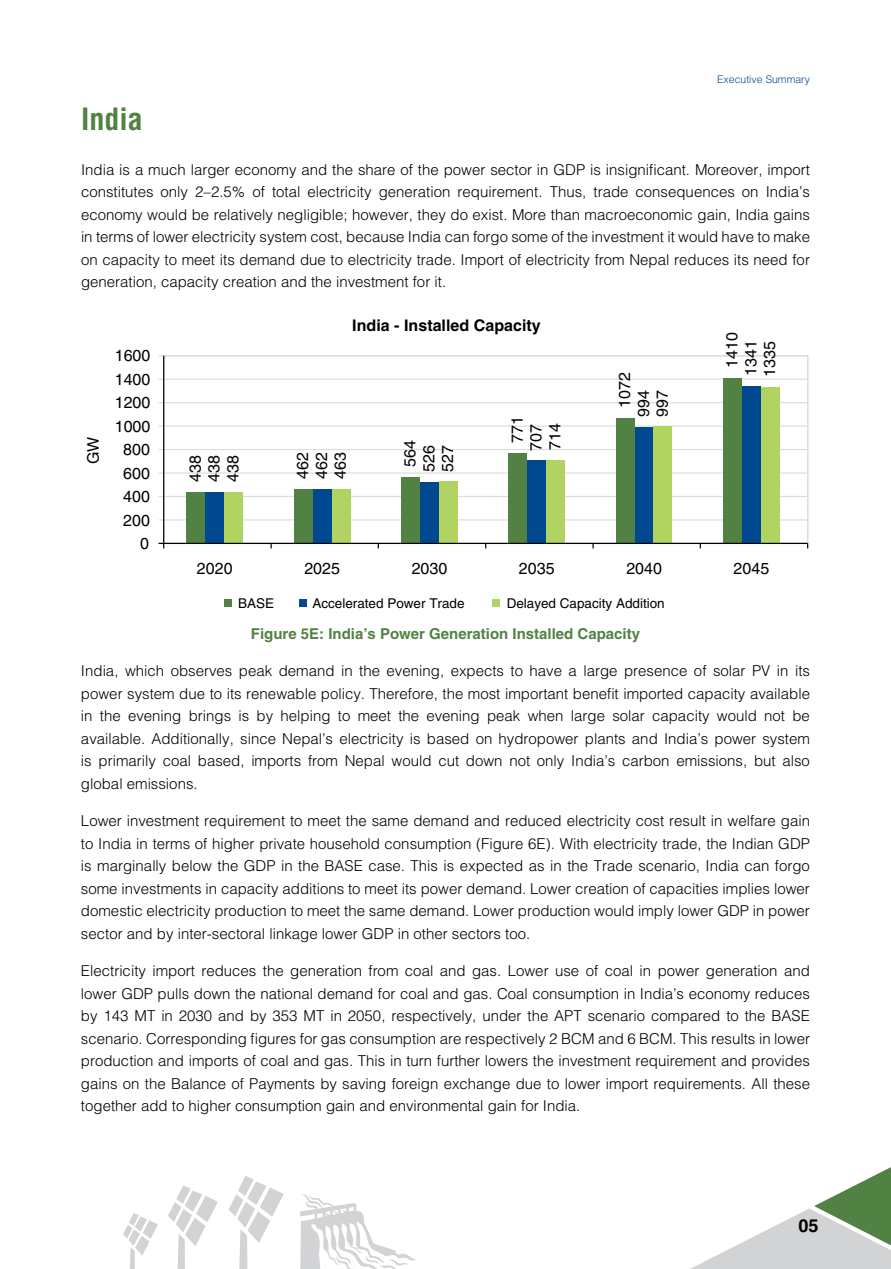
<style>
.page{position:relative;width:891px;height:1269px;background:#fff}
.page>*{position:absolute;margin:0;border:0;box-sizing:border-box;transform-origin:0 0}
.t1{font:700 condensed 30px "Helvetica LT Std";color:#518244}
.t2{font:700 18px "Helvetica LT Std";color:#000}
.t3{font:16.05px "Helvetica LT Std";letter-spacing:.005em;color:#000}
.t4{font:700 16.05px "Helvetica LT Std";color:#000}
.t5{font:300 15px/22.5px "Helvetica LT Std";color:#000;text-align:justify}
.t6{font:700 15px "Helvetica LT Std";color:#518244}
.t7{font:13.5px "Helvetica LT Std";color:#000}
.t8{font:300 10.5px "Helvetica LT Std";color:#004990}
</style>
<div class="page">
<svg style="left:690px;top:1167px;width:201px;height:102px"></svg>
<svg style="left:229px;top:1176px;width:55px;height:93px"></svg>
<svg style="left:168px;top:1185px;width:50px;height:84px"></svg>
<svg style="left:123px;top:1213px;width:35px;height:56px"></svg>
<svg style="left:300px;top:1194px;width:116px;height:75px"></svg>
<hr style="left:164px;top:519px;width:644px;height:2px;background:#dcddde">
<hr style="left:164px;top:496px;width:644px;height:1px;background:#dcddde">
<hr style="left:164px;top:472px;width:644px;height:2px;background:#dcddde">
<hr style="left:164px;top:449px;width:644px;height:1px;background:#dcddde">
<hr style="left:164px;top:425px;width:644px;height:2px;background:#dcddde">
<hr style="left:164px;top:402px;width:644px;height:1px;background:#dcddde">
<hr style="left:164px;top:379px;width:644px;height:1px;background:#dcddde">
<div style="left:723px;top:378px;width:19px;height:165px;background:#518244"></div>
<div style="left:742px;top:386px;width:19px;height:157px;background:#004990"></div>
<div style="left:761px;top:387px;width:19px;height:156px;background:#b0d361"></div>
<div style="left:616px;top:418px;width:19px;height:125px;background:#518244"></div>
<div style="left:635px;top:427px;width:19px;height:116px;background:#004990"></div>
<div style="left:654px;top:426px;width:18px;height:117px;background:#b0d361"></div>
<div style="left:509px;top:453px;width:18px;height:90px;background:#518244"></div>
<div style="left:527px;top:460px;width:19px;height:83px;background:#004990"></div>
<div style="left:546px;top:460px;width:19px;height:83px;background:#b0d361"></div>
<div style="left:401px;top:477px;width:19px;height:66px;background:#518244"></div>
<div style="left:420px;top:482px;width:19px;height:61px;background:#004990"></div>
<div style="left:439px;top:482px;width:19px;height:61px;background:#b0d361"></div>
<div style="left:294px;top:489px;width:19px;height:54px;background:#518244"></div>
<div style="left:313px;top:489px;width:19px;height:54px;background:#004990"></div>
<div style="left:332px;top:489px;width:18px;height:54px;background:#b0d361"></div>
<div style="left:187px;top:492px;width:18px;height:51px;background:#518244"></div>
<div style="left:205px;top:492px;width:19px;height:51px;background:#004990"></div>
<div style="left:224px;top:492px;width:19px;height:51px;background:#b0d361"></div>
<hr style="left:159px;top:543px;width:649px;height:1px;background:#000">
<hr style="left:163px;top:356px;width:1px;height:187px;background:#000">
<div style="left:225px;top:599px;width:7px;height:8px;background:#518244"></div>
<div style="left:299px;top:599px;width:7px;height:8px;background:#004990"></div>
<div style="left:493px;top:599px;width:7px;height:8px;background:#b0d361"></div>
<p class="t8" style="left:717px;top:72px;width:94px">Executive Summary</p>
<h1 class="t1" style="left:81px;top:100px;width:63px">India</h1>
<p class="t5" style="left:81px;top:158px;width:731px">India is a much larger economy and the share of the power sector in GDP is insignificant. Moreover, import constitutes only 2–2.5% of total electricity generation requirement. Thus, trade consequences on India’s economy would be relatively negligible; however, they do exist. More than macroeconomic gain, India gains in terms of lower electricity system cost, because India can forgo some of the investment it would have to make on capacity to meet its demand due to electricity trade. Import of electricity from Nepal reduces its need for generation, capacity creation and the investment for it.</p>
<p class="t3" style="left:84px;top:464px;width:29px;rotate:-90deg">GW</p>
<p class="t3" style="left:115px;top:347px;width:37px">1600</p>
<p class="t3" style="left:115px;top:370px;width:37px">1400</p>
<p class="t3" style="left:115px;top:393px;width:37px">1200</p>
<p class="t3" style="left:115px;top:417px;width:37px">1000</p>
<p class="t3" style="left:123px;top:440px;width:28px">800</p>
<p class="t3" style="left:123px;top:464px;width:28px">600</p>
<p class="t3" style="left:123px;top:487px;width:28px">400</p>
<p class="t3" style="left:123px;top:511px;width:28px">200</p>
<p class="t3" style="left:140px;top:534px;width:10px">0</p>
<p class="t4" style="left:352px;top:315px;width:190px">India - Installed Capacity</p>
<p class="t3" style="left:401px;top:467px;width:28px;rotate:-90deg">564</p>
<p class="t3" style="left:223px;top:482px;width:28px;rotate:-90deg">438</p>
<p class="t3" style="left:331px;top:479px;width:28px;rotate:-90deg">463</p>
<p class="t3" style="left:438px;top:472px;width:28px;rotate:-90deg">527</p>
<p class="t3" style="left:205px;top:482px;width:28px;rotate:-90deg">438</p>
<p class="t3" style="left:312px;top:479px;width:28px;rotate:-90deg">462</p>
<p class="t3" style="left:419px;top:472px;width:28px;rotate:-90deg">526</p>
<p class="t3" style="left:186px;top:482px;width:28px;rotate:-90deg">438</p>
<p class="t3" style="left:293px;top:479px;width:28px;rotate:-90deg">462</p>
<p class="t3" style="left:508px;top:443px;width:28px;rotate:-90deg">771</p>
<p class="t3" style="left:545px;top:450px;width:28px;rotate:-90deg">714</p>
<p class="t3" style="left:527px;top:451px;width:28px;rotate:-90deg">707</p>
<p class="t3" style="left:615px;top:408px;width:37px;rotate:-90deg">1072</p>
<p class="t3" style="left:653px;top:417px;width:28px;rotate:-90deg">997</p>
<p class="t3" style="left:634px;top:417px;width:28px;rotate:-90deg">994</p>
<p class="t3" style="left:723px;top:368px;width:37px;rotate:-90deg">1410</p>
<p class="t3" style="left:760px;top:377px;width:37px;rotate:-90deg">1335</p>
<p class="t3" style="left:741px;top:376px;width:37px;rotate:-90deg">1341</p>
<p class="t3" style="left:197px;top:559px;width:37px">2020</p>
<p class="t3" style="left:304px;top:559px;width:37px">2025</p>
<p class="t3" style="left:412px;top:559px;width:37px">2030</p>
<p class="t3" style="left:519px;top:559px;width:37px">2035</p>
<p class="t3" style="left:626px;top:559px;width:37px">2040</p>
<p class="t3" style="left:734px;top:559px;width:37px">2045</p>
<p class="t7" style="left:238px;top:595px;width:37px">BASE</p>
<p class="t7" style="left:312px;top:595px;width:154px">Accelerated Power Trade</p>
<p class="t7" style="left:507px;top:595px;width:160px">Delayed Capacity Addition</p>
<p class="t6" style="left:251px;top:624px;width:391px">Figure 5E: India’s Power Generation Installed Capacity</p>
<p class="t5" style="left:81px;top:659px;width:731px">India, which observes peak demand in the evening, expects to have a large presence of solar PV in its power system due to its renewable policy. Therefore, the most important benefit imported capacity available in the evening brings is by helping to meet the evening peak when large solar capacity would not be available. Additionally, since Nepal’s electricity is based on hydropower plants and India’s power system is primarily coal based, imports from Nepal would cut down not only India’s carbon emissions, but also global emissions.</p>
<p class="t5" style="left:81px;top:809px;width:731px">Lower investment requirement to meet the same demand and reduced electricity cost result in welfare gain to India in terms of higher private household consumption (Figure 6E). With electricity trade, the Indian GDP is marginally below the GDP in the BASE case. This is expected as in the Trade scenario, India can forgo some investments in capacity additions to meet its power demand. Lower creation of capacities implies lower domestic electricity production to meet the same demand. Lower production would imply lower GDP in power sector and by inter-sectoral linkage lower GDP in other sectors too.</p>
<p class="t5" style="left:81px;top:959px;width:731px">Electricity import reduces the generation from coal and gas. Lower use of coal in power generation and lower GDP pulls down the national demand for coal and gas. Coal consumption in India’s economy reduces by 143 MT in 2030 and by 353 MT in 2050, respectively, under the APT scenario compared to the BASE scenario. Corresponding figures for gas consumption are respectively 2 BCM and 6 BCM. This results in lower production and imports of coal and gas. This in turn further lowers the investment requirement and provides gains on the Balance of Payments by saving foreign exchange due to lower import requirements. All these together add to higher consumption gain and environmental gain for India.</p>
<p class="t2" style="left:798px;top:1215px;width:22px">05</p>
</div>
